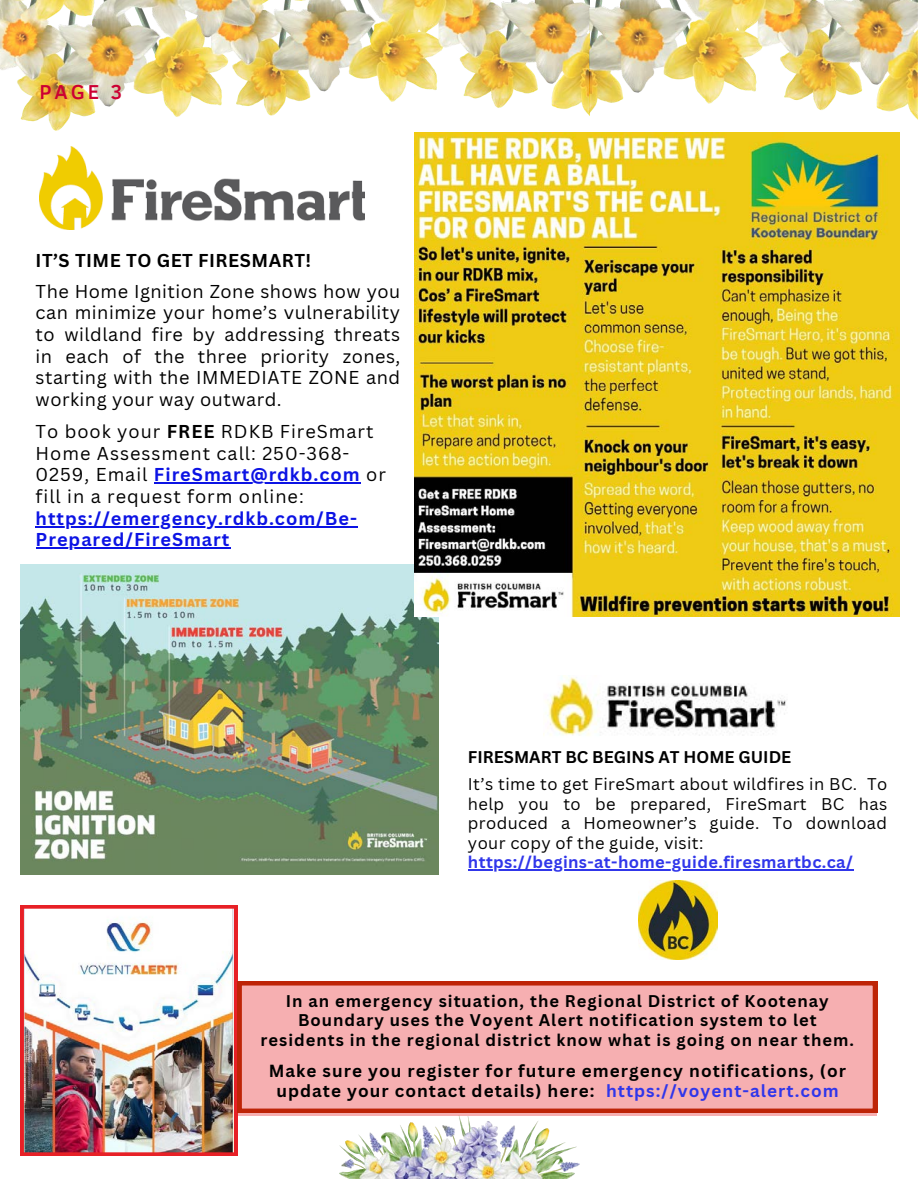
<style>
.page{position:relative;width:918px;height:1188px;background:#fff}
.page>*{position:absolute;margin:0;border:0;box-sizing:border-box;transform-origin:0 0}
.t1{font:500 20.7px "Clear Sans";color:#c03}
.t2{font:18.15px/21.6px "Canva Sans";letter-spacing:.055em;color:#000;text-align:justify}
.t3{font:700 18.15px/21.6px "Canva Sans";letter-spacing:.055em;color:#0c13e4}
.t4{font:700 18.15px "Canva Sans";letter-spacing:.025em;color:#000}
.t5{font:700 17.1px/20.2px "Canva Sans";letter-spacing:.06em;color:#000;text-align:center}
.t6{font:700 16.5px/19.5px "Canva Sans";letter-spacing:.06em;color:#000;text-align:center}
.t7{font:16.5px/19.5px "Canva Sans";letter-spacing:.025em;color:#000;text-align:justify}
.t8{font:700 16.5px "Canva Sans";letter-spacing:.025em;color:#3036ea}
.t9{font:700 16.5px "Canva Sans";color:#000}
.s1{font-weight:700}
.s2{font-weight:700;color:#0c13e4}
.s3{color:#3036ea}
</style>
<div class="page">
<img style="left:21px;top:564px;width:417px;height:311px">
<img style="left:415px;top:133px;width:485px;height:483px">
<img style="left:0;top:0;width:918px;height:131px">
<img style="left:339px;top:1115px;width:240px;height:63px">
<img style="left:21px;top:905px;width:216px;height:251px">
<img style="left:39px;top:146px;width:326px;height:84px">
<svg style="left:237px;top:981px;width:640px;height:132px;background:#f1a3a3"></svg>
<img style="left:639px;top:880px;width:78px;height:79px">
<hr style="left:154px;top:483px;width:207px;height:1px;background:#0c13e4">
<hr style="left:36px;top:526px;width:322px;height:1px;background:#0c13e4">
<hr style="left:36px;top:548px;width:195px;height:1px;background:#0c13e4">
<img style="left:546px;top:676px;width:240px;height:60px">
<hr style="left:468px;top:869px;width:386px;height:2px;background:#3036ea">
<p class="t1" style="left:39px;top:77px;width:85px">PAGE 3</p>
<p class="t4" style="left:36px;top:248px;width:277px">IT’S TIME TO GET FIRESMART!</p>
<p class="t2" style="left:36px;top:280px;width:366px">The Home Ignition Zone shows how you can minimize your home’s vulnerability to wildland fire by addressing threats in each of the three priority zones, starting with the IMMEDIATE ZONE and working your way outward.</p>
<p class="t2" style="left:36px;top:420px;width:352px;text-align:left">To book your <span class="s1">FREE</span> RDKB FireSmart<br>Home Assessment call: 250-368-<br>0259, Email <span class="s2">FireSmart@rdkb.com</span> or fill in a request form online:</p>
<p class="t3" style="left:36px;top:507px;width:323px">https://emergency.rdkb.com/Be-<br>Prepared/FireSmart</p>
<p class="t9" style="left:468px;top:745px;width:325px">FIRESMART BC BEGINS AT HOME GUIDE</p>
<p class="t7" style="left:468px;top:774px;width:421px">It’s time to get FireSmart about wildfires in BC. To help you to be prepared, FireSmart BC has produced a Homeowner’s guide. To download your copy of the guide, visit:</p>
<p class="t8" style="left:468px;top:850px;width:387px">https://begins-at-home-guide.firesmartbc.ca/</p>
<p class="t6" style="left:261px;top:991px;width:595px">In an emergency situation, the Regional District of Kootenay<br>Boundary uses the Voyent Alert notification system to let residents in the regional district know what is going on near them.</p>
<p class="t5" style="left:269px;top:1060px;width:579px">Make sure you register for future emergency notifications, (or update your contact details) here: <span class="s3">https://voyent-alert.com</span></p>
</div>
